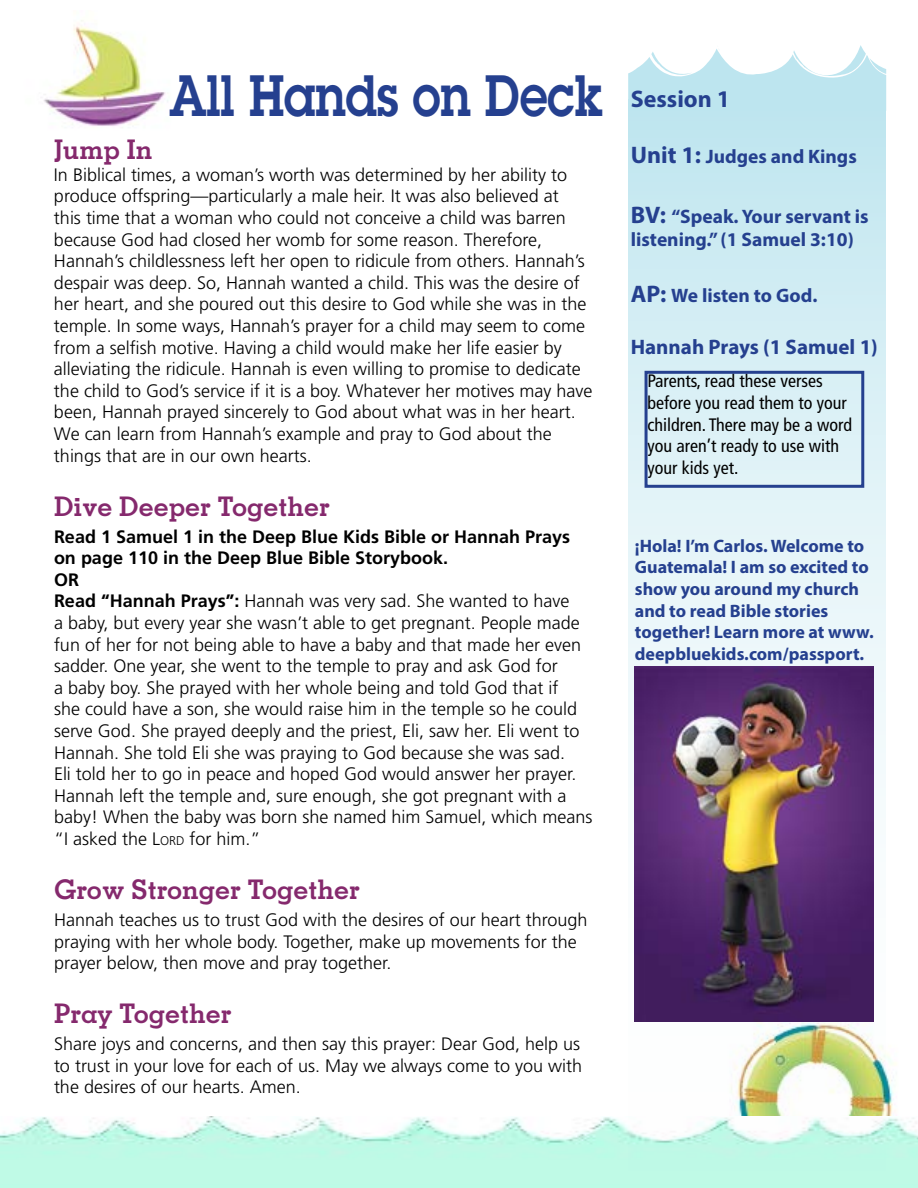
<style>
.page{position:relative;width:918px;height:1188px;background:#fff}
.page>*{position:absolute;margin:0;border:0;box-sizing:border-box;transform-origin:0 0}
.t1{font:600 57px "Lubalin Graph Std";color:#25408f;scale:.83 1}
.t2{font:700 27px "Memphis LT Std";color:#85296d}
.t3{font:700 24px "Myriad Pro";color:#25408f}
.t4{font:700 21px "Myriad Pro";color:#25408f}
.t5{font:700 19.5px/23.4px "Myriad Pro";color:#25408f}
.t6{font:300 18px/21.6px "Frutiger LT Std";color:#000}
.t7{font:700 18px/21.6px "Myriad Pro";color:#25408f}
.t8{font:condensed 18px/21.6px "Frutiger LT Std";color:#000}
.s1{font-weight:700}
.s2{font-style:inherit}
.s3{font-size:12.6px}
.s4{font-size:24px}
</style>
<div class="page">
<img style="left:43px;top:20px;width:125px;height:106px">
<img style="left:886px;top:1054px;width:10px;height:62px">
<img style="left:0;top:1116px;width:918px;height:72px">
<svg style="left:628px;top:111px;width:258px;height:1077px"></svg>
<svg style="left:628px;top:45px;width:258px;height:66px"></svg>
<img style="left:635px;top:666px;width:239px;height:355px">
<div style="left:645px;top:371px;width:219px;height:117px;border:3px solid #25408f"></div>
<h1 class="t1" style="left:170px;top:58px;width:524px">All Hands on Deck</h1>
<h2 class="t2" style="left:54px;top:133px;width:100px">Jump In</h2>
<p class="t6" style="left:54px;top:164px;width:540px">In Biblical times, a woman’s worth was determined by her ability to produce offspring—particularly a male heir. It was also believed at<br>this time that a woman who could not conceive a child was barren because God had closed her womb for some reason. Therefore, Hannah’s childlessness left her open to ridicule from others. Hannah’s despair was deep. So, Hannah wanted a child. This was the desire of her heart, and she poured out this desire to God while she was in the temple. In some ways, Hannah’s prayer for a child may seem to come from a selfish motive. Having a child would make her life easier by alleviating the ridicule. Hannah is even willing to promise to dedicate the child to God’s service if it is a boy. Whatever her motives may have been, Hannah prayed sincerely to God about what was in her heart.<br>We can learn from Hannah’s example and pray to God about the things that are in our own hearts.</p>
<h2 class="t2" style="left:54px;top:489px;width:277px">Dive Deeper Together</h2>
<p class="t6" style="left:54px;top:526px;width:540px"><span class="s1">Read 1 Samuel 1 in the Deep Blue Kids Bible or Hannah Prays on page 110 in the Deep Blue Bible Storybook.<br>OR<br>Read “Hannah Prays”:</span> Hannah was very sad. She wanted to have<br>a baby, but every year she wasn’t able to get pregnant. People made fun of her for not being able to have a baby and that made her even sadder. One year, she went to the temple to pray and ask God for<br>a baby boy. She prayed with her whole being and told God that if<br>she could have a son, she would raise him in the temple so he could serve God. She prayed deeply and the priest, Eli, saw her. Eli went to Hannah. She told Eli she was praying to God because she was sad.<br>Eli told her to go in peace and hoped God would answer her prayer.<br>Hannah left the temple and, sure enough, she got pregnant with a baby! When the baby was born she named him Samuel, which means “I asked the <span class="s2">L</span><span class="s3">ord</span> for him.”</p>
<h2 class="t2" style="left:54px;top:872px;width:307px">Grow Stronger Together</h2>
<p class="t6" style="left:54px;top:909px;width:535px">Hannah teaches us to trust God with the desires of our heart through praying with her whole body. Together, make up movements for the prayer below, then move and pray together.</p>
<h2 class="t2" style="left:54px;top:997px;width:179px">Pray Together</h2>
<p class="t6" style="left:54px;top:1033px;width:530px;text-align:justify">Share joys and concerns, and then say this prayer: Dear God, help us to trust in your love for each of us. May we always come to you with the desires of our hearts. Amen.</p>
<h3 class="t3" style="left:631px;top:84px;width:101px">Session 1</h3>
<p class="t5" style="left:631px;top:144px;width:228px"><span class="s4">Unit 1:</span> Judges and Kings</p>
<p class="t5" style="left:631px;top:204px;width:239px"><span class="s4">BV:</span> “Speak. Your servant is listening.” (1 Samuel 3:10)</p>
<p class="t5" style="left:631px;top:283px;width:188px"><span class="s4">AP:</span> We listen to God.</p>
<p class="t4" style="left:631px;top:333px;width:249px">Hannah Prays (1 Samuel 1)</p>
<p class="t8" style="left:648px;top:370px;width:206px">Parents, read these verses before you read them to your children. There may be a word you aren’t ready to use with your kids yet.</p>
<p class="t7" style="left:635px;top:534px;width:240px">¡Hola! I’m Carlos. Welcome to<br>Guatemala! I am so excited to show you around my church and to read Bible stories together! Learn more at www. deepbluekids.com/passport.</p>
</div>
